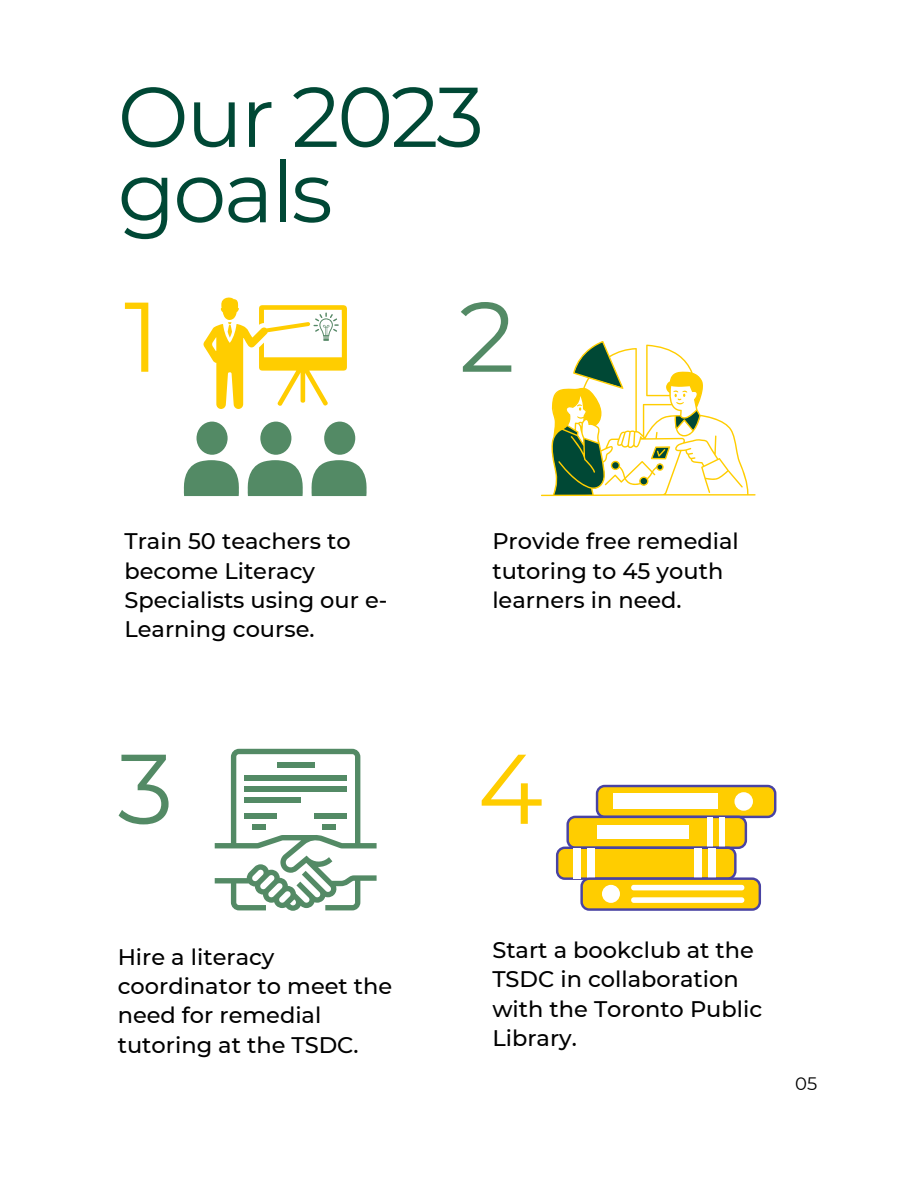
<style>
.page{position:relative;width:918px;height:1188px;background:#fff}
.page>*{position:absolute;margin:0;border:0;box-sizing:border-box;transform-origin:0 0}
.t1{font:98.85px "Montserrat";color:#538a65}
.t2{font:98.85px "Montserrat";color:#ffcd00}
.t3{font:84.6px/75.3px "Montserrat";letter-spacing:-.03em;color:#004835}
.t4{font:500 22.5px/29.2px "Montserrat";color:#000}
.t5{font:18px "Montserrat";color:#000}
</style>
<div class="page">
<svg style="left:247px;top:460px;width:56px;height:36px;background:#6c9b7b"></svg>
<div style="left:260px;top:422px;width:31px;height:33px;background:#538a65;border-radius:50%"></div>
<svg style="left:184px;top:460px;width:55px;height:36px;background:#699979"></svg>
<div style="left:197px;top:422px;width:31px;height:33px;background:#538a65;border-radius:50%"></div>
<svg style="left:311px;top:460px;width:56px;height:36px;background:#6c9b7b"></svg>
<div style="left:324px;top:422px;width:31px;height:33px;background:#538a65;border-radius:50%"></div>
<svg style="left:203px;top:297px;width:144px;height:112px"></svg>
<svg style="left:541px;top:341px;width:215px;height:155px"></svg>
<svg style="left:215px;top:749px;width:162px;height:162px"></svg>
<div style="left:244px;top:813px;width:33px;height:6px;background:#538a65"></div>
<div style="left:252px;top:824px;width:14px;height:6px;background:#538a65"></div>
<div style="left:315px;top:813px;width:32px;height:6px;background:#538a65"></div>
<div style="left:323px;top:824px;width:13px;height:6px;background:#538a65"></div>
<div style="left:277px;top:762px;width:38px;height:6px;background:#538a65"></div>
<div style="left:244px;top:776px;width:103px;height:5px;background:#538a65"></div>
<div style="left:244px;top:787px;width:103px;height:5px;background:#538a65"></div>
<div style="left:244px;top:797px;width:57px;height:6px;background:#538a65"></div>
<div style="left:597px;top:786px;width:178px;height:31px;background:#ffcd00;border-radius:8px"></div>
<div style="left:596px;top:785px;width:180px;height:33px;border:2px solid #4943a3;border-radius:8px"></div>
<div style="left:613px;top:794px;width:105px;height:15px;background:#fff"></div>
<div style="left:734px;top:792px;width:19px;height:19px;background:#fff;border-radius:50%"></div>
<div style="left:568px;top:817px;width:178px;height:31px;background:#ffcd00;border-radius:8px"></div>
<div style="left:566px;top:816px;width:181px;height:33px;border:2px solid #4943a3;border-radius:8px"></div>
<div style="left:598px;top:826px;width:91px;height:13px;background:#fff"></div>
<div style="left:707px;top:817px;width:5px;height:31px;background:#fff"></div>
<div style="left:719px;top:817px;width:6px;height:31px;background:#fff"></div>
<div style="left:557px;top:848px;width:178px;height:31px;background:#ffcd00;border-radius:8px"></div>
<div style="left:556px;top:847px;width:181px;height:33px;border:2px solid #4943a3;border-radius:8px"></div>
<div style="left:574px;top:848px;width:7px;height:31px;background:#fff"></div>
<div style="left:587px;top:848px;width:8px;height:31px;background:#fff"></div>
<div style="left:695px;top:848px;width:7px;height:31px;background:#fff"></div>
<div style="left:708px;top:848px;width:8px;height:31px;background:#fff"></div>
<div style="left:582px;top:879px;width:178px;height:31px;background:#ffcd00;border-radius:8px"></div>
<div style="left:580px;top:877px;width:181px;height:34px;border:2px solid #4943a3;border-radius:8px"></div>
<div style="left:631px;top:885px;width:113px;height:5px;background:#fff;border-radius:3px"></div>
<div style="left:631px;top:897px;width:113px;height:6px;background:#fff;border-radius:3px"></div>
<div style="left:602px;top:885px;width:18px;height:18px;background:#fff;border-radius:50%"></div>
<h2 class="t3" style="left:118px;top:79px;width:368px">Our 2023 goals</h2>
<h1 class="t2" style="left:124px;top:276px;width:37px">1</h1>
<h1 class="t1" style="left:459px;top:276px;width:58px">2</h1>
<p class="t4" style="left:125px;top:527px;width:265px">Train 50 teachers to become Literacy<br>Specialists using our e-<br>Learning course.</p>
<p class="t4" style="left:492px;top:527px;width:248px">Provide free remedial tutoring to 45 youth learners in need.</p>
<h1 class="t1" style="left:118px;top:728px;width:57px">3</h1>
<h1 class="t2" style="left:478px;top:728px;width:67px">4</h1>
<p class="t4" style="left:118px;top:942px;width:276px">Hire a literacy coordinator to meet the need for remedial tutoring at the TSDC.</p>
<p class="t4" style="left:492px;top:935px;width:271px">Start a bookclub at the<br>TSDC in collaboration with the Toronto Public<br>Library.</p>
<p class="t5" style="left:795px;top:1073px;width:24px">05</p>
</div>
